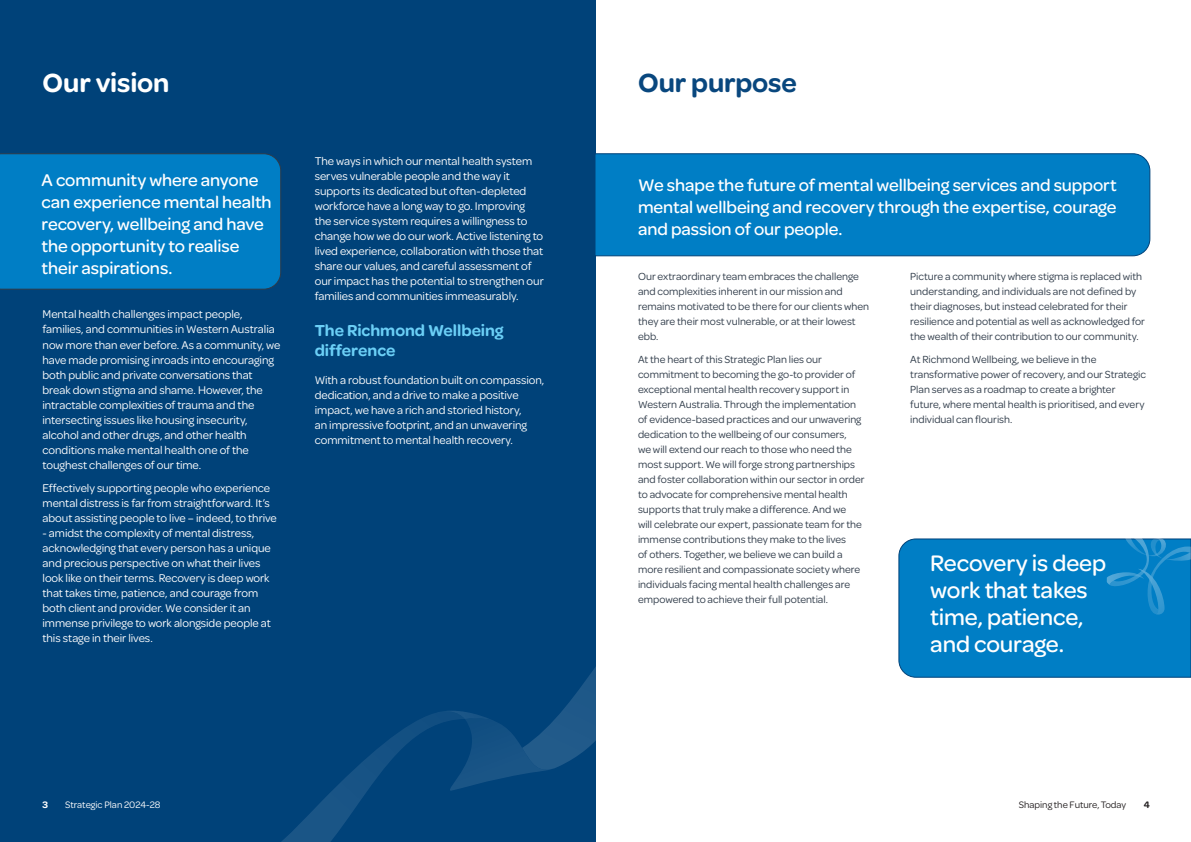
<style>
.page{position:relative;width:1191px;height:842px;background:#fff}
.page>*{position:absolute;margin:0;border:0;box-sizing:border-box;transform-origin:0 0}
.Heading_1{font:600 28px "Omnes";letter-spacing:-.005em;color:#09477e}
.Heading_1-2{font:600 28px "Omnes";letter-spacing:-.005em;color:#fff}
.Heading_1-3{font:500 24px/27px "Omnes";letter-spacing:-.005em;color:#fff}
.Intro_large{font:500 18px/22px "Omnes";letter-spacing:-.005em;color:#fff}
.Heading_2{font:600 17px/20px "Omnes";letter-spacing:-.005em;color:#6bcff6}
.Body{font:12px/15px "Omnes";letter-spacing:-.005em;color:#fff}
.Body-2{font:11px/15px "Omnes";color:#2f3b49}
.Body-3{font:10px "Omnes";color:#231f20}
.Body-4{font:10px "Omnes";color:#fff}
.Body-5{font:600 10px "Omnes";color:#fff}
.Body-6{font:600 10px "Omnes";color:#231f20}
</style>
<div class="page">
<div style="left:0;top:0;width:595px;height:842px;background:#004279"></div>
<svg style="left:281px;top:587px;width:315px;height:255px"></svg>
<div style="left:0;top:153px;width:281px;height:137px;background:#007ec5"></div>
<div style="left:595px;top:153px;width:555px;height:104px;background:#007ec5"></div>
<div style="left:898px;top:538px;width:293px;height:140px;background:#007ec5"></div>
<svg style="left:1106px;top:538px;width:85px;height:77px;background:#0c83c6"></svg>
<p class="Heading_1-2" style="left:43px;top:63px;width:128px">Our vision</p>
<p class="Heading_1" style="left:638px;top:63px;width:160px">Our purpose</p>
<p class="Intro_large" style="left:42px;top:168px;width:232px">A community where anyone can experience mental health recovery, wellbeing and have the opportunity to realise their aspirations.</p>
<p class="Body" style="left:43px;top:306px;width:239px">Mental health challenges impact people, families, and communities in Western Australia now more than ever before. As a community, we have made promising inroads into encouraging both public and private conversations that break down stigma and shame. However, the intractable complexities of trauma and the intersecting issues like housing insecurity, alcohol and other drugs, and other health conditions make mental health one of the toughest challenges of our time.</p>
<p class="Body" style="left:43px;top:480px;width:236px">Effectively supporting people who experience mental distress is far from straightforward. It’s about assisting people to live – indeed, to thrive</p>
<p class="Body" style="left:43px;top:525px;width:230px">- amidst the complexity of mental distress, acknowledging that every person has a unique and precious perspective on what their lives look like on their terms. Recovery is deep work that takes time, patience, and courage from both client and provider. We consider it an immense privilege to work alongside people at this stage in their lives.</p>
<p class="Body" style="left:315px;top:153px;width:230px">The ways in which our mental health system serves vulnerable people and the way it supports its dedicated but often-depleted workforce have a long way to go. Improving the service system requires a willingness to change how we do our work. Active listening to lived experience, collaboration with those that share our values, and careful assessment of our impact has the potential to strengthen our families and communities immeasurably.</p>
<p class="Heading_2" style="left:315px;top:319px;width:190px">The Richmond Wellbeing difference</p>
<p class="Body" style="left:315px;top:371px;width:231px">With a robust foundation built on compassion, dedication, and a drive to make a positive impact, we have a rich and storied history,<br>an impressive footprint, and an unwavering commitment to mental health recovery.</p>
<p class="Intro_large" style="left:638px;top:173px;width:480px;text-align:justify">We shape the future of mental wellbeing services and support mental wellbeing and recovery through the expertise, courage and passion of our people.</p>
<p class="Body-2" style="left:638px;top:268px;width:233px">Our extraordinary team embraces the challenge and complexities inherent in our mission and remains motivated to be there for our clients when they are their most vulnerable, or at their lowest ebb.</p>
<p class="Body-2" style="left:638px;top:351px;width:228px">At the heart of this Strategic Plan lies our commitment to becoming the go-to provider of exceptional mental health recovery support in Western Australia. Through the implementation of evidence-based practices and our unwavering dedication to the wellbeing of our consumers,<br>we will extend our reach to those who need the most support. We will forge strong partnerships and foster collaboration within our sector in order to advocate for comprehensive mental health supports that truly make a difference. And we<br>will celebrate our expert, passionate team for the immense contributions they make to the lives<br>of others. Together, we believe we can build a more resilient and compassionate society where individuals facing mental health challenges are empowered to achieve their full potential.</p>
<p class="Body-2" style="left:910px;top:268px;width:236px">Picture a community where stigma is replaced with understanding, and individuals are not defined by their diagnoses, but instead celebrated for their resilience and potential as well as acknowledged for the wealth of their contribution to our community.</p>
<p class="Body-2" style="left:910px;top:352px;width:237px">At Richmond Wellbeing, we believe in the transformative power of recovery, and our Strategic Plan serves as a roadmap to create a brighter future, where mental health is prioritised, and every individual can flourish.</p>
<p class="Heading_1-3" style="left:930px;top:548px;width:178px">Recovery is deep work that takes time, patience, and courage.</p>
<p class="Body-5" style="left:43px;top:798px;width:7px">3</p>
<p class="Body-4" style="left:65px;top:798px;width:97px">Strategic Plan 2024-28</p>
<p class="Body-3" style="left:1018px;top:798px;width:109px">Shaping the Future, Today</p>
<p class="Body-6" style="left:1143px;top:798px;width:8px">4</p>
</div>
